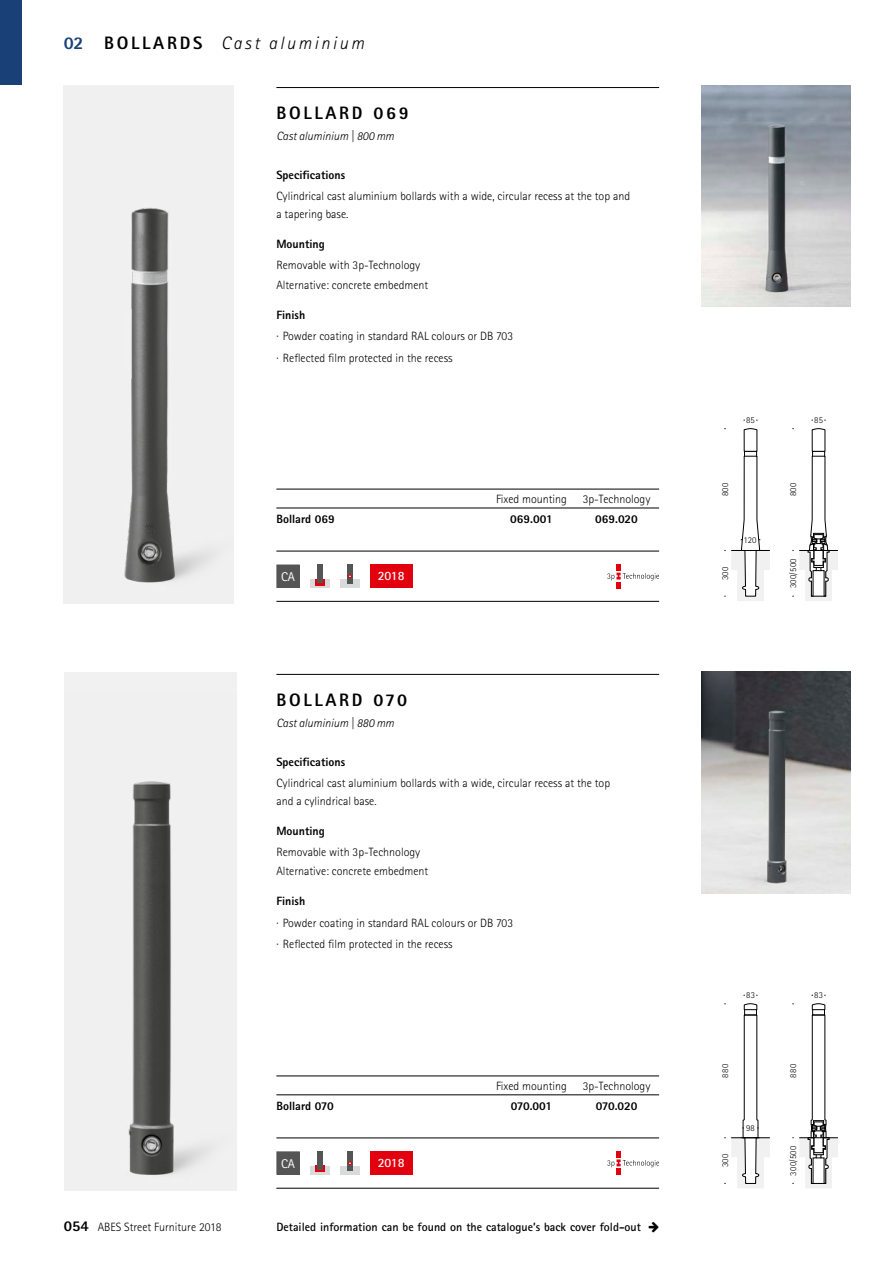
<style>
.page{position:relative;width:893px;height:1263px;background:#fff}
.page>*{position:absolute;margin:0;border:0;box-sizing:border-box;transform-origin:0 0}
.t1{font:italic 300 18px "Rotis Sans Serif Std";letter-spacing:.15em;color:#000}
.t2{font:800 18px "Rotis Sans Serif Std";letter-spacing:.15em;color:#000}
.t3{font:800 18px "Rotis Sans Serif Std";color:#194178}
.t4{font:700 12.75px "Rotis Sans Serif Std";color:#fff}
.t5{font:12.75px "Rotis Sans Serif Std";color:#fff}
.t6{font:300 12px/17.2px "Rotis Sans Serif Std";color:#000}
.t7{font:800 12px "Rotis Sans Serif Std";color:#000}
.t8{font:700 12px "Rotis Sans Serif Std";color:#000}
.t9{font:italic 300 12px "Rotis Sans Serif Std";color:#000}
.t10{font:300 9px "Rotis Sans Serif Std";letter-spacing:.03em;color:#000}
.s1{font-weight:800;font-style:normal}
.s2{font-weight:800;font-size:15px}
</style>
<div class="page">
<div style="left:0;top:0;width:21px;height:85px;background:#194178"></div>
<div style="left:64px;top:672px;width:173px;height:519px;background:#f1f1f1"></div>
<img style="left:128px;top:781px;width:82px;height:394px">
<img style="left:64px;top:89px;width:170px;height:515px">
<img style="left:702px;top:672px;width:148px;height:221px">
<img style="left:702px;top:85px;width:148px;height:221px">
<svg style="left:724px;top:428px;width:46px;height:173px"></svg>
<svg style="left:792px;top:428px;width:46px;height:173px"></svg>
<svg style="left:792px;top:1003px;width:46px;height:185px"></svg>
<svg style="left:724px;top:1003px;width:46px;height:185px"></svg>
<hr style="left:276px;top:674px;width:383px;height:1px;background:#000">
<hr style="left:276px;top:1188px;width:383px;height:1px;background:#000">
<hr style="left:276px;top:1137px;width:383px;height:1px;background:#000">
<hr style="left:276px;top:87px;width:383px;height:1px;background:#000">
<hr style="left:276px;top:601px;width:383px;height:1px;background:#000">
<hr style="left:276px;top:551px;width:383px;height:1px;background:#000">
<svg style="left:607px;top:564px;width:52px;height:24px"></svg>
<svg style="left:607px;top:1151px;width:52px;height:24px"></svg>
<div style="left:310px;top:579px;width:20px;height:9px;background:#d9dada"></div>
<div style="left:315px;top:579px;width:10px;height:6px;background:#e3000e"></div>
<div style="left:317px;top:564px;width:6px;height:19px;background:#555"></div>
<div style="left:310px;top:1166px;width:20px;height:9px;background:#d9dada"></div>
<div style="left:315px;top:1166px;width:10px;height:6px;background:#e3000e"></div>
<div style="left:317px;top:1151px;width:6px;height:19px;background:#555"></div>
<div style="left:340px;top:579px;width:20px;height:9px;background:#d9dada"></div>
<div style="left:347px;top:564px;width:6px;height:20px;background:#555"></div>
<svg style="left:348px;top:574px;width:4px;height:4px"></svg>
<div style="left:340px;top:1166px;width:20px;height:9px;background:#d9dada"></div>
<div style="left:347px;top:1151px;width:6px;height:20px;background:#555"></div>
<svg style="left:348px;top:1161px;width:4px;height:4px"></svg>
<div style="left:370px;top:1151px;width:42px;height:24px;background:#e3000e"></div>
<div style="left:370px;top:564px;width:42px;height:24px;background:#e3000e"></div>
<hr style="left:276px;top:1075px;width:60px;height:1px;background:#000">
<hr style="left:336px;top:1075px;width:153px;height:1px;background:#000">
<hr style="left:489px;top:1075px;width:85px;height:1px;background:#000">
<hr style="left:574px;top:1075px;width:85px;height:1px;background:#000">
<hr style="left:276px;top:1094px;width:60px;height:1px;background:#000">
<hr style="left:336px;top:1094px;width:153px;height:1px;background:#000">
<hr style="left:489px;top:1094px;width:85px;height:1px;background:#000">
<hr style="left:574px;top:1094px;width:85px;height:1px;background:#000">
<hr style="left:276px;top:489px;width:60px;height:1px;background:#000">
<hr style="left:336px;top:489px;width:153px;height:1px;background:#000">
<hr style="left:489px;top:489px;width:85px;height:1px;background:#000">
<hr style="left:574px;top:489px;width:85px;height:1px;background:#000">
<hr style="left:276px;top:508px;width:60px;height:1px;background:#000">
<hr style="left:336px;top:508px;width:153px;height:1px;background:#000">
<hr style="left:489px;top:508px;width:85px;height:1px;background:#000">
<hr style="left:574px;top:508px;width:85px;height:1px;background:#000">
<svg style="left:276px;top:564px;width:24px;height:24px"></svg>
<svg style="left:276px;top:1151px;width:24px;height:24px"></svg>
<h1 class="t3" style="left:64px;top:31px;width:21px">02</h1>
<h1 class="t1" style="left:104px;top:32px;width:262px"><span class="s1">BOLLARDS</span> Cast aluminium</h1>
<h1 class="t2" style="left:276px;top:101px;width:134px">BOLLARD 069</h1>
<p class="t9" style="left:276px;top:129px;width:119px">Cast aluminium | 800 mm</p>
<p class="t7" style="left:276px;top:167px;width:70px">Specifications</p>
<p class="t6" style="left:276px;top:188px;width:355px">Cylindrical cast aluminium bollards with a wide, circular recess at the top and a tapering base.</p>
<p class="t7" style="left:276px;top:236px;width:50px">Mounting</p>
<p class="t6" style="left:276px;top:256px;width:154px;line-height:19.4px">Removable with 3p-Technology<br>Alternative: concrete embedment</p>
<p class="t7" style="left:276px;top:307px;width:30px">Finish</p>
<p class="t6" style="left:276px;top:325px;width:238px;line-height:21.5px">· Powder coating in standard RAL colours or DB 703 · Reflected film protected in the recess</p>
<p class="t6" style="left:496px;top:490px;width:73px">Fixed mounting</p>
<p class="t6" style="left:583px;top:490px;width:69px">3p-Technology</p>
<p class="t7" style="left:276px;top:511px;width:60px">Bollard 069</p>
<p class="t7" style="left:510px;top:511px;width:44px">069.001</p>
<p class="t7" style="left:595px;top:511px;width:44px">069.020</p>
<p class="t5" style="left:281px;top:569px;width:15px">CA</p>
<p class="t4" style="left:378px;top:567px;width:28px">2018</p>
<h1 class="t2" style="left:276px;top:688px;width:132px">BOLLARD 070</h1>
<p class="t9" style="left:276px;top:716px;width:119px">Cast aluminium | 880 mm</p>
<p class="t7" style="left:276px;top:754px;width:70px">Specifications</p>
<p class="t6" style="left:276px;top:775px;width:335px">Cylindrical cast aluminium bollards with a wide, circular recess at the top and a cylindrical base.</p>
<p class="t7" style="left:276px;top:823px;width:50px">Mounting</p>
<p class="t6" style="left:276px;top:842px;width:154px;line-height:19.4px">Removable with 3p-Technology<br>Alternative: concrete embedment</p>
<p class="t7" style="left:276px;top:894px;width:30px">Finish</p>
<p class="t6" style="left:276px;top:912px;width:238px;line-height:21.5px">· Powder coating in standard RAL colours or DB 703 · Reflected film protected in the recess</p>
<p class="t6" style="left:496px;top:1077px;width:73px">Fixed mounting</p>
<p class="t6" style="left:583px;top:1077px;width:69px">3p-Technology</p>
<p class="t7" style="left:276px;top:1098px;width:59px">Bollard 070</p>
<p class="t7" style="left:511px;top:1098px;width:43px">070.001</p>
<p class="t7" style="left:596px;top:1098px;width:43px">070.020</p>
<p class="t5" style="left:281px;top:1156px;width:15px">CA</p>
<p class="t4" style="left:378px;top:1154px;width:28px">2018</p>
<p class="t6" style="left:64px;top:1218px;width:159px"><span class="s2">054</span> ABES Street Furniture 2018</p>
<p class="t8" style="left:276px;top:1219px;width:366px">Detailed information can be found on the catalogue’s back cover fold-out</p>
<p class="t10" style="left:746px;top:415px;width:10px">85</p>
<p class="t10" style="left:720px;top:496px;width:15px;rotate:-90deg">800</p>
<p class="t10" style="left:720px;top:580px;width:15px;rotate:-90deg">300</p>
<p class="t10" style="left:744px;top:535px;width:14px">120</p>
<p class="t10" style="left:814px;top:415px;width:10px">85</p>
<p class="t10" style="left:788px;top:496px;width:15px;rotate:-90deg">800</p>
<p class="t10" style="left:788px;top:588px;width:32px;rotate:-90deg">300/500</p>
<p class="t10" style="left:746px;top:990px;width:10px">83</p>
<p class="t10" style="left:720px;top:1077px;width:15px;rotate:-90deg">880</p>
<p class="t10" style="left:720px;top:1167px;width:15px;rotate:-90deg">300</p>
<p class="t10" style="left:746px;top:1123px;width:10px">98</p>
<p class="t10" style="left:814px;top:990px;width:10px">83</p>
<p class="t10" style="left:788px;top:1077px;width:15px;rotate:-90deg">880</p>
<p class="t10" style="left:788px;top:1175px;width:32px;rotate:-90deg">300/500</p>
</div>
